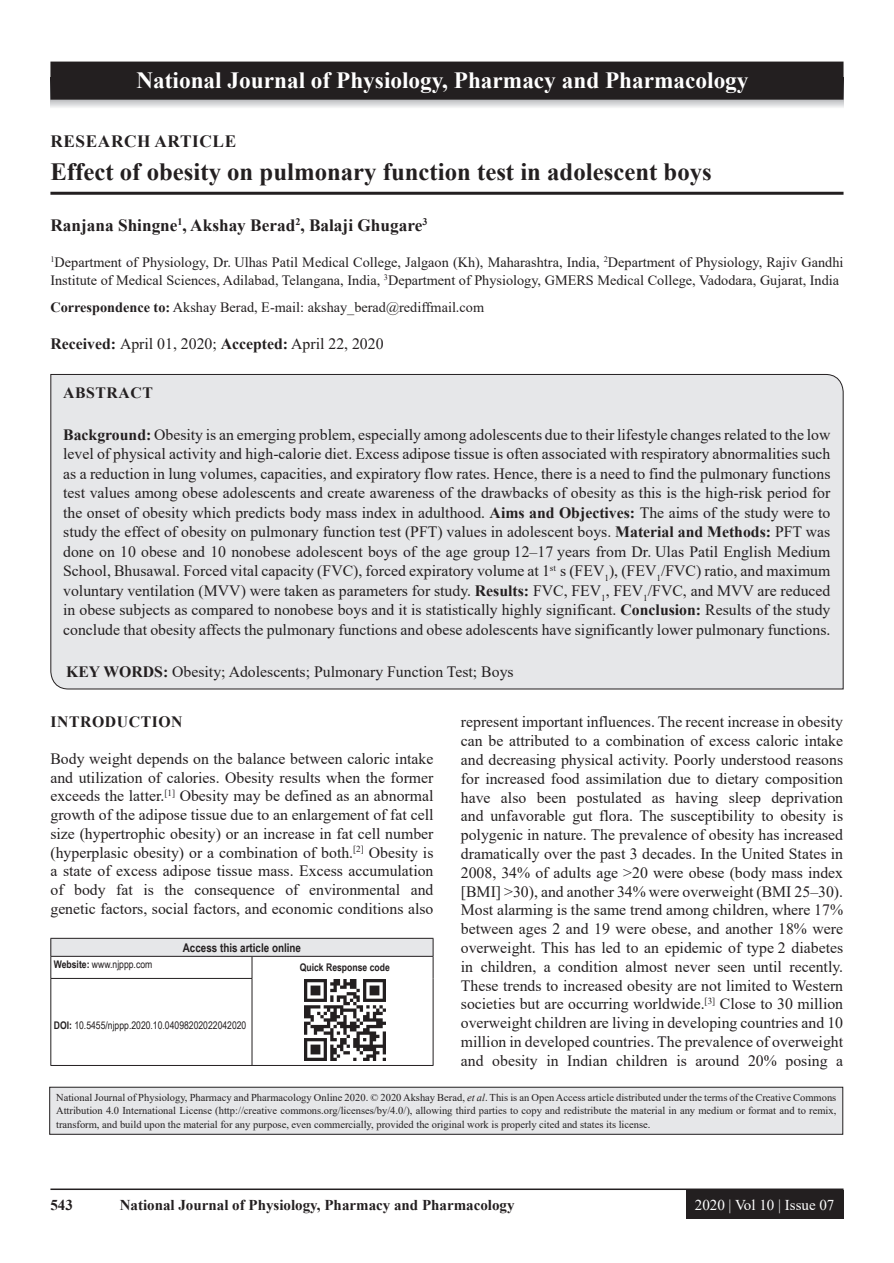
<style>
.page{position:relative;width:894px;height:1263px;background:#fff}
.page>*{position:absolute;margin:0;border:0;box-sizing:border-box;transform-origin:0 0}
.AT{font:700 24.75px "Times New Roman";color:#231f20}
.JN_1{font:700 23.25px "Times New Roman";color:#fff}
.AU{font:700 17.25px "Times New Roman";color:#231f20}
.AH{font:700 17.25px "Times New Roman";letter-spacing:.035em;color:#231f20}
.TX{font:15.75px/18.8px "Times New Roman";color:#231f20;text-align:justify}
.ABS{font:15.75px/19.5px "Times New Roman";color:#231f20;text-align:justify}
.KWD{font:15.75px "Times New Roman";color:#231f20}
.ABSH{font:700 15.75px "Times New Roman";letter-spacing:.035em;color:#231f20}
.RF{font:700 15px "Times New Roman";color:#231f20}
.RF_VOL{font:15px "Times New Roman";color:#fff}
.AFF{font:14.25px/18px "Times New Roman";color:#231f20}
.ADD{font:14.25px "Times New Roman";color:#231f20}
.AAO{font:700 12px "Arial Narrow";color:#231f20}
.JN_TX{font:10.5px/13.5px "Times New Roman";color:#231f20;text-align:justify}
.Web{font:10.5px "Arial Narrow";color:#231f20}
.QR{font:700 10.5px "Arial Narrow";color:#231f20}
.s1{font-weight:700}
.s2{font-style:italic}
</style>
<div class="page">
<hr style="left:50px;top:1188px;width:793px;height:2px;background:#231f20">
<div style="left:685px;top:1190px;width:158px;height:28px;background:#231f20"></div>
<hr style="left:50px;top:192px;width:793px;height:3px;background:#231f20">
<div style="left:50px;top:374px;width:793px;height:315px;background:#e6e7e9"></div>
<div style="left:51px;top:938px;width:382px;height:18px;background:#e6e7e9"></div>
<svg style="left:251px;top:957px;width:1px;height:21px"></svg>
<hr style="left:50px;top:978px;width:202px;height:1px;background:#231f20">
<hr style="left:50px;top:978px;width:1px;height:87px;background:#231f20">
<hr style="left:251px;top:978px;width:1px;height:87px;background:#231f20">
<hr style="left:50px;top:1065px;width:202px;height:1px;background:#231f20">
<hr style="left:432px;top:978px;width:1px;height:87px;background:#231f20">
<hr style="left:252px;top:1065px;width:181px;height:1px;background:#231f20">
<hr style="left:50px;top:938px;width:202px;height:1px;background:#231f20">
<hr style="left:252px;top:938px;width:181px;height:1px;background:#231f20">
<svg style="left:50px;top:938px;width:1px;height:40px"></svg>
<svg style="left:432px;top:938px;width:1px;height:40px"></svg>
<hr style="left:50px;top:956px;width:202px;height:1px;background:#231f20">
<hr style="left:252px;top:956px;width:181px;height:1px;background:#231f20">
<img style="left:304px;top:979px;width:81px;height:81px">
<div style="left:50px;top:1087px;width:792px;height:47px;background:#e6e7e9"></div>
<div style="left:49px;top:1086px;width:793px;height:48px;border:1px solid #231f20"></div>
<svg style="left:51px;top:100px;width:792px;height:8px;background:#d9dadc"></svg>
<div style="left:51px;top:62px;width:791px;height:37px;background:#231f20"></div>
<div style="left:50px;top:62px;width:793px;height:38px;border:2px solid #231f20"></div>
<p class="JN_1" style="left:136px;top:64px;width:613px">National Journal of Physiology, Pharmacy and Pharmacology</p>
<p class="AH" style="left:50px;top:128px;width:187px">RESEARCH ARTICLE</p>
<p class="AT" style="left:50px;top:154px;width:662px">Effect of obesity on pulmonary function test in adolescent boys</p>
<p class="AU" style="left:50px;top:212px;width:378px">Ranjana Shingne<sup>1</sup>, Akshay Berad<sup>2</sup>, Balaji Ghugare<sup>3</sup></p>
<p class="AFF" style="left:50px;top:252px;width:794px"><sup>1</sup>Department of Physiology, Dr. Ulhas Patil Medical College, Jalgaon (Kh), Maharashtra, India, <sup>2</sup>Department of Physiology, Rajiv Gandhi<br>Institute of Medical Sciences, Adilabad, Telangana, India, <sup>3</sup>Department of Physiology, GMERS Medical College, Vadodara, Gujarat, India</p>
<p class="ADD" style="left:50px;top:297px;width:435px"><span class="s1">Correspondence to:</span> Akshay Berad, E-mail: akshay_berad@rediffmail.com</p>
<p class="TX" style="left:50px;top:333px;width:334px"><span class="s1">Received:</span> April 01, 2020; <span class="s1">Accepted:</span> April 22, 2020</p>
<p class="ABSH" style="left:63px;top:381px;width:91px">ABSTRACT</p>
<p class="ABS" style="left:63px;top:424px;width:768px"><span class="s1">Background:</span> Obesity is an emerging problem, especially among adolescents due to their lifestyle changes related to the low level of physical activity and high-calorie diet. Excess adipose tissue is often associated with respiratory abnormalities such as a reduction in lung volumes, capacities, and expiratory flow rates. Hence, there is a need to find the pulmonary functions test values among obese adolescents and create awareness of the drawbacks of obesity as this is the high-risk period for the onset of obesity which predicts body mass index in adulthood. <span class="s1">Aims and Objectives:</span> The aims of the study were to study the effect of obesity on pulmonary function test (PFT) values in adolescent boys. <span class="s1">Material and Methods:</span> PFT was done on 10 obese and 10 nonobese adolescent boys of the age group 12–17 years from Dr. Ulas Patil English Medium School, Bhusawal. Forced vital capacity (FVC), forced expiratory volume at 1<sup>st</sup> s (FEV<sub>1</sub>), (FEV<sub>1</sub>/FVC) ratio, and maximum voluntary ventilation (MVV) were taken as parameters for study. <span class="s1">Results:</span> FVC, FEV<sub>1</sub>, FEV<sub>1</sub>/FVC, and MVV are reduced in obese subjects as compared to nonobese boys and it is statistically highly significant. <span class="s1">Conclusion:</span> Results of the study conclude that obesity affects the pulmonary functions and obese adolescents have significantly lower pulmonary functions.</p>
<p class="KWD" style="left:66px;top:660px;width:449px"><span class="s1">KEY WORDS:</span> Obesity; Adolescents; Pulmonary Function Test; Boys</p>
<h1 class="ABSH" style="left:50px;top:710px;width:134px">INTRODUCTION</h1>
<p class="TX" style="left:50px;top:748px;width:384px">Body weight depends on the balance between caloric intake and utilization of calories. Obesity results when the former exceeds the latter.<sup>[1]</sup> Obesity may be defined as an abnormal growth of the adipose tissue due to an enlargement of fat cell size (hypertrophic obesity) or an increase in fat cell number (hyperplasic obesity) or a combination of both.<sup>[2]</sup> Obesity is a state of excess adipose tissue mass. Excess accumulation of body fat is the consequence of environmental and genetic factors, social factors, and economic conditions also</p>
<p class="AAO" style="left:183px;top:938px;width:120px">Access this article online</p>
<p class="Web" style="left:54px;top:956px;width:100px"><span class="s1">Website:</span> www.njppp.com</p>
<p class="QR" style="left:300px;top:959px;width:91px">Quick Response code</p>
<p class="TX" style="left:460px;top:712px;width:383px">represent important influences. The recent increase in obesity can be attributed to a combination of excess caloric intake and decreasing physical activity. Poorly understood reasons for increased food assimilation due to dietary composition have also been postulated as having sleep deprivation and unfavorable gut flora. The susceptibility to obesity is polygenic in nature. The prevalence of obesity has increased dramatically over the past 3 decades. In the United States in 2008, 34% of adults age &gt;20 were obese (body mass index [BMI] &gt;30), and another 34% were overweight (BMI 25–30).<br>Most alarming is the same trend among children, where 17% between ages 2 and 19 were obese, and another 18% were overweight. This has led to an epidemic of type 2 diabetes in children, a condition almost never seen until recently.<br>These trends to increased obesity are not limited to Western societies but are occurring worldwide.<sup>[3]</sup> Close to 30 million overweight children are living in developing countries and 10 million in developed countries. The prevalence of overweight and obesity in Indian children is around 20% posing a</p>
<p class="Web" style="left:54px;top:1017px;width:194px"><span class="s1">DOI:</span> 10.5455/njppp.2020.10.04098202022042020</p>
<p class="JN_TX" style="left:56px;top:1090px;width:781px">National Journal of Physiology, Pharmacy and Pharmacology Online 2020. © 2020 Akshay Berad, <span class="s2">et al</span>. This is an Open Access article distributed under the terms of the Creative Commons Attribution 4.0 International License (http://creative commons.org/licenses/by/4.0/), allowing third parties to copy and redistribute the material in any medium or format and to remix, transform, and build upon the material for any purpose, even commercially, provided the original work is properly cited and states its license.</p>
<p class="RF" style="left:50px;top:1194px;width:24px">543</p>
<p class="RF" style="left:120px;top:1194px;width:396px">National Journal of Physiology, Pharmacy and Pharmacology</p>
<p class="RF_VOL" style="left:694px;top:1193px;width:141px">2020 | Vol 10 | Issue 07</p>
</div>
